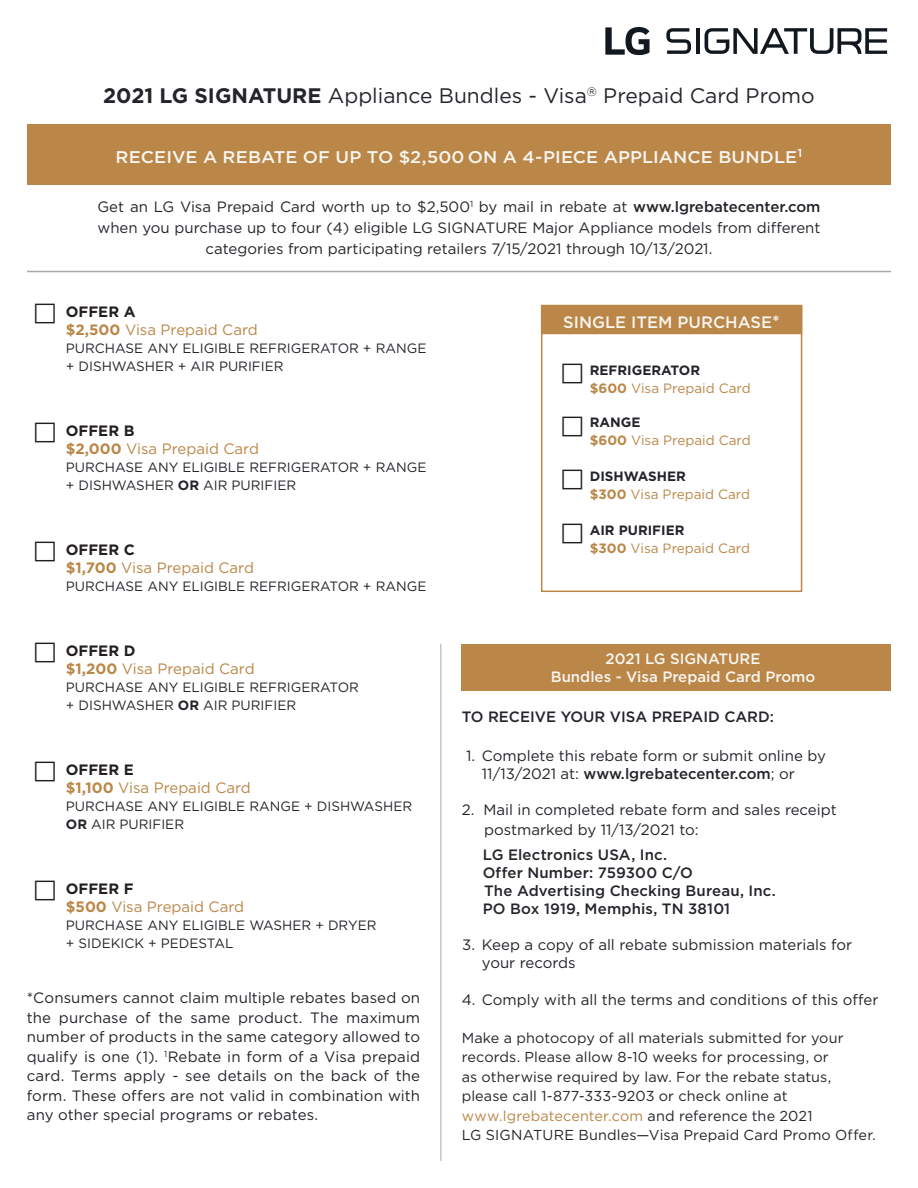
<style>
.page{position:relative;width:918px;height:1188px;background:#fff}
.page>*{position:absolute;margin:0;border:0;box-sizing:border-box;transform-origin:0 0}
.t1{font:22.5px "Li Gothic Med";color:#231f20}
.t2{font:21px "Gotham";color:#23252a}
.t3{font:500 16.95px "Gotham";letter-spacing:.005em;color:#f7f5f0;scale:1.06 1}
.t4{font:500 16.5px "Gotham";color:#f7f5f0}
.text_aligned{font:15px/19.5px "Gotham";color:#23252a}
.text_aligned-2{font:500 15px "Gotham";letter-spacing:.005em;color:#23252a}
.offer_sizing{font:15px "Gotham";color:#ba8748}
.t5{font:500 15px "Gotham";color:#f7f5f0}
.offer_sizing-2{font:700 15px "Gotham";color:#231f20}
.t6{font:14.4px/19.5px "Gotham";letter-spacing:.01em;color:#23252a}
.t7{font:14.4px "Gotham";letter-spacing:.01em;color:#ba8748}
.offer_sizing-3{font:13.5px "Gotham";color:#23252a}
.zz2ww{font:13.5px "Gotham";color:#ba8748}
.zz2ww-2{font:700 13.5px "Gotham";color:#23252a}
.offer_sizing-4{font:13.5px "Gotham";color:#ba8748}
.offer_sizing-5{font:700 13.5px "Gotham";color:#23252a}
.s1{font-weight:700}
.s2{font-weight:500}
.s3{font-size:18px}
.s4{color:#23252a}
.s5{font-size:15px}
</style>
<div class="page">
<svg style="left:605px;top:27px;width:45px;height:28px"></svg>
<svg style="left:666px;top:28px;width:25px;height:26px"></svg>
<hr style="left:696px;top:28px;width:3px;height:26px;background:#111820">
<svg style="left:705px;top:28px;width:182px;height:26px"></svg>
<div style="left:27px;top:124px;width:864px;height:61px;background:#ba8748"></div>
<hr style="left:27px;top:271px;width:864px;height:1px;background:#a7a9ac">
<div style="left:462px;top:644px;width:429px;height:46px;background:#ba8748"></div>
<div style="left:541px;top:305px;width:261px;height:287px;border:2px solid #ba8748"></div>
<div style="left:542px;top:307px;width:260px;height:27px;background:#ba8748"></div>
<div style="left:541px;top:306px;width:261px;height:28px;border:2px solid #ba8748"></div>
<hr style="left:441px;top:644px;width:1px;height:517px;background:#a7a9ac">
<p class="t2" style="left:103px;top:84px;width:713px"><span class="s1">2021 LG SIGNATURE</span> Appliance Bundles - Visa<sup>®</sup> Prepaid Card Promo</p>
<p class="t3" style="left:116px;top:148px;width:649px">RECEIVE A REBATE OF UP TO $2,500 ON A 4-PIECE APPLIANCE BUNDLE<sup>1</sup></p>
<p class="text_aligned" style="left:97px;top:196px;width:725px;line-height:21px;text-align:center">Get an LG Visa Prepaid Card worth up to $2,500<sup>1</sup> by mail in rebate at <span class="s2">www.lgrebatecenter.com </span>when you purchase up to four (4) eligible LG SIGNATURE Major Appliance models from different categories from participating retailers 7/15/2021 through 10/13/2021.</p>
<p class="t1" style="left:34px;top:302px;width:24px">㖀</p>
<p class="offer_sizing-2" style="left:66px;top:303px;width:71px">OFFER A</p>
<p class="offer_sizing" style="left:66px;top:322px;width:193px"><span class="s1">$2,500</span> Visa Prepaid Card</p>
<p class="offer_sizing-3" style="left:66px;top:341px;width:362px">PURCHASE ANY ELIGIBLE REFRIGERATOR + RANGE</p>
<p class="offer_sizing-3" style="left:66px;top:359px;width:219px">+ DISHWASHER + AIR PURIFIER</p>
<p class="t1" style="left:34px;top:421px;width:24px">㖀</p>
<p class="offer_sizing-2" style="left:66px;top:422px;width:70px">OFFER B</p>
<p class="offer_sizing" style="left:66px;top:441px;width:195px"><span class="s1">$2,000</span> Visa Prepaid Card</p>
<p class="offer_sizing-3" style="left:66px;top:460px;width:362px">PURCHASE ANY ELIGIBLE REFRIGERATOR + RANGE</p>
<p class="offer_sizing-3" style="left:66px;top:478px;width:232px">+ DISHWASHER <span class="s1">OR</span> AIR PURIFIER</p>
<p class="t1" style="left:34px;top:540px;width:24px">㖀</p>
<p class="offer_sizing-2" style="left:66px;top:541px;width:70px">OFFER C</p>
<p class="offer_sizing" style="left:66px;top:559px;width:190px"><span class="s1">$1,700</span> Visa Prepaid Card</p>
<p class="offer_sizing-3" style="left:66px;top:579px;width:362px">PURCHASE ANY ELIGIBLE REFRIGERATOR + RANGE</p>
<p class="t4" style="left:563px;top:312px;width:218px">SINGLE ITEM PURCHASE<span class="s3">*</span></p>
<p class="t1" style="left:561px;top:362px;width:24px">㖀</p>
<p class="t1" style="left:561px;top:415px;width:24px">㖀</p>
<p class="t1" style="left:561px;top:468px;width:24px">㖀</p>
<p class="t1" style="left:561px;top:522px;width:24px">㖀</p>
<p class="offer_sizing-5" style="left:590px;top:362px;width:112px">REFRIGERATOR</p>
<p class="offer_sizing-4" style="left:590px;top:381px;width:162px"><span class="s1">$600</span> Visa Prepaid Card</p>
<p class="zz2ww-2" style="left:590px;top:414px;width:52px">RANGE</p>
<p class="zz2ww" style="left:590px;top:433px;width:162px"><span class="s1">$600</span> Visa Prepaid Card</p>
<p class="zz2ww-2" style="left:590px;top:468px;width:98px">DISHWASHER</p>
<p class="zz2ww" style="left:590px;top:486px;width:162px"><span class="s1">$300</span> Visa Prepaid Card</p>
<p class="zz2ww-2" style="left:590px;top:523px;width:96px">AIR PURIFIER</p>
<p class="zz2ww" style="left:590px;top:541px;width:162px"><span class="s1">$300</span> Visa Prepaid Card</p>
<p class="t1" style="left:34px;top:641px;width:24px">㖀</p>
<p class="offer_sizing-2" style="left:66px;top:642px;width:71px">OFFER D</p>
<p class="offer_sizing" style="left:66px;top:660px;width:190px"><span class="s1">$1,200</span> Visa Prepaid Card</p>
<p class="offer_sizing-3" style="left:66px;top:680px;width:295px">PURCHASE ANY ELIGIBLE REFRIGERATOR</p>
<p class="offer_sizing-3" style="left:66px;top:698px;width:232px">+ DISHWASHER <span class="s1">OR</span> AIR PURIFIER</p>
<p class="t5" style="left:606px;top:650px;width:156px">2021 LG SIGNATURE</p>
<p class="t5" style="left:551px;top:668px;width:266px">Bundles - Visa Prepaid Card Promo</p>
<p class="text_aligned-2" style="left:462px;top:708px;width:314px">TO RECEIVE YOUR VISA PREPAID CARD:</p>
<p class="t1" style="left:34px;top:760px;width:24px">㖀</p>
<p class="offer_sizing-2" style="left:66px;top:761px;width:69px">OFFER E</p>
<p class="offer_sizing" style="left:66px;top:779px;width:187px"><span class="s1">$1,100</span> Visa Prepaid Card</p>
<p class="offer_sizing-3" style="left:66px;top:799px;width:348px">PURCHASE ANY ELIGIBLE RANGE + DISHWASHER</p>
<p class="offer_sizing-3" style="left:66px;top:817px;width:120px"><span class="s1">OR</span> AIR PURIFIER</p>
<p class="t1" style="left:34px;top:879px;width:24px">㖀</p>
<p class="offer_sizing-2" style="left:66px;top:880px;width:69px">OFFER F</p>
<p class="offer_sizing" style="left:66px;top:898px;width:180px"><span class="s1">$500</span> Visa Prepaid Card</p>
<p class="offer_sizing-3" style="left:66px;top:918px;width:312px">PURCHASE ANY ELIGIBLE WASHER + DRYER</p>
<p class="offer_sizing-3" style="left:66px;top:936px;width:169px">+ SIDEKICK + PEDESTAL</p>
<p class="text_aligned" style="left:27px;top:988px;width:395px;text-align:justify">*Consumers cannot claim multiple rebates based on the purchase of the same product. The maximum number of products in the same category allowed to qualify is one (1). <sup>1</sup>Rebate in form of a Visa prepaid card. Terms apply - see details on the back of the form. These offers are not valid in combination with any other special programs or rebates.</p>
<p class="text_aligned" style="left:482px;top:746px;width:345px;line-height:18px;text-indent:-16px">1. Complete this rebate form or submit online by<br>11/13/2021 at: <span class="s2">www.lgrebatecenter.com</span>; or</p>
<p class="text_aligned" style="left:484px;top:800px;width:354px;text-indent:-22px">2. Mail in completed rebate form and sales receipt postmarked by 11/13/2021 to:</p>
<p class="text_aligned-2" style="left:483px;top:846px;width:186px">LG Electronics USA, Inc.</p>
<p class="text_aligned-2" style="left:483px;top:864px;width:212px">Offer Number: 759300 C/O</p>
<p class="text_aligned-2" style="left:484px;top:882px;width:293px">The Advertising Checking Bureau, Inc.</p>
<p class="text_aligned-2" style="left:483px;top:900px;width:249px">PO Box 1919, Memphis, TN 38101</p>
<p class="text_aligned" style="left:462px;top:935px;width:391px">3. Keep a copy of all rebate submission materials for</p>
<p class="text_aligned" style="left:482px;top:953px;width:95px">your records</p>
<p class="text_aligned" style="left:462px;top:990px;width:418px">4. Comply with all the terms and conditions of this offer</p>
<p class="t6" style="left:462px;top:1028px;width:383px">Make a photocopy of all materials submitted for your records. Please allow 8-10 weeks for processing, or</p>
<p class="t6" style="left:462px;top:1067px;width:371px">as otherwise required by law. For the rebate status,</p>
<p class="t6" style="left:462px;top:1086px;width:327px">please call 1-877-333-9203 or check online at</p>
<p class="t7" style="left:462px;top:1108px;width:352px">www.lgrebatecenter.com <span class="s4">and reference the 2021</span></p>
<p class="t6" style="left:462px;top:1125px;width:416px">LG SIGNATURE Bundles—Visa Prepaid Card Promo Offer<span class="s5">.</span></p>
</div>
